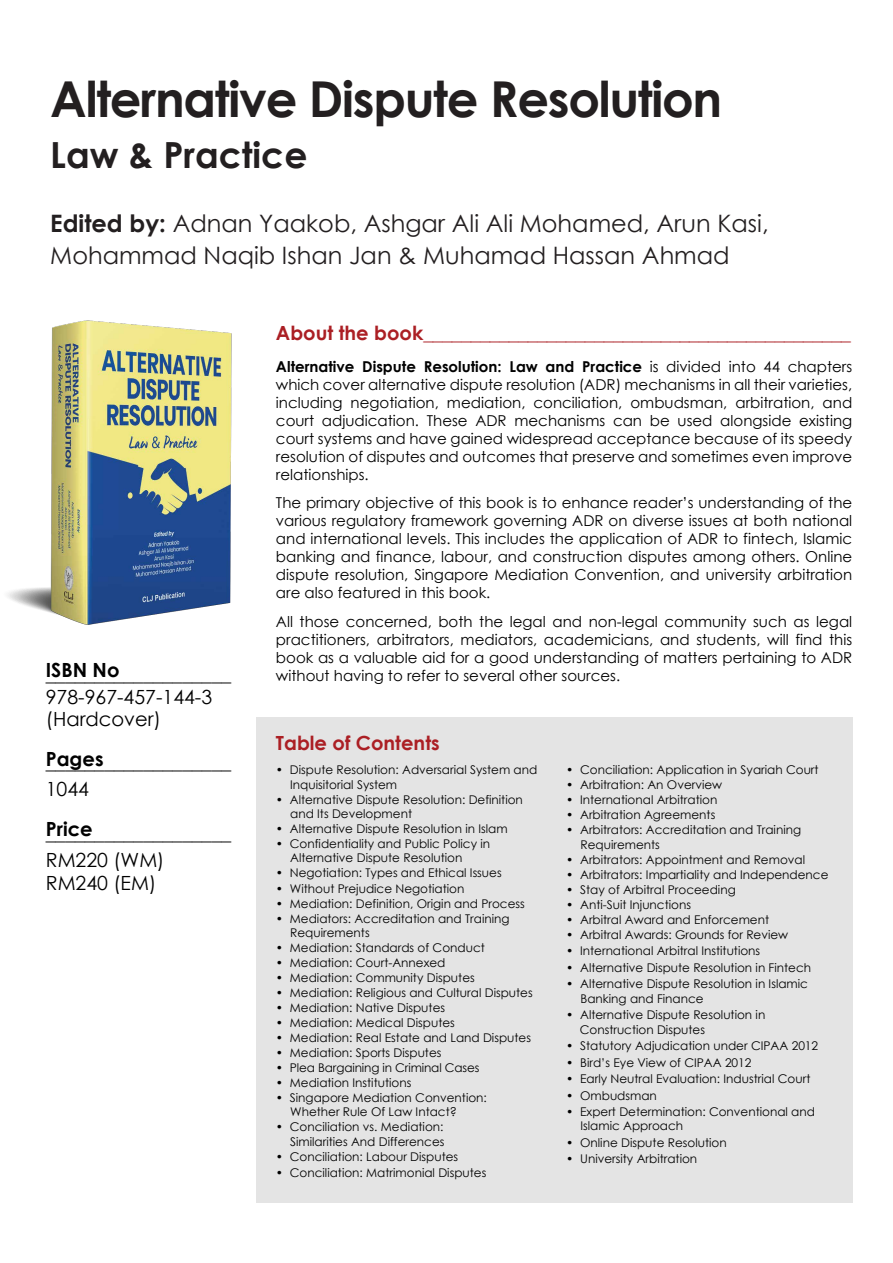
<style>
.page{position:relative;width:893px;height:1263px;background:#fff}
.page>*{position:absolute;margin:0;border:0;box-sizing:border-box;transform-origin:0 0}
.t1{font:700 49.5px "Century Gothic";letter-spacing:-.025em;color:#231f20}
.t2{font:700 36px "Century Gothic";color:#231f20}
.t3{font:24px/31.5px "Century Gothic";color:#231f20}
.t4{font:700 19.5px "Century Gothic";color:#010101}
.t5{font:700 19.5px "Century Gothic";color:#ab1f24}
.t6{font:19.5px/21.6px "Century Gothic";color:#010101}
.t7{font:15px/18px "Century Gothic";color:#010101;text-align:justify}
.t8{font:12px/14.4px "Century Gothic";color:#010101}
.s1{font-weight:700}
</style>
<div class="page">
<div style="left:256px;top:718px;width:597px;height:485px;background:#e4e4e4"></div>
<img style="left:7px;top:320px;width:225px;height:305px">
<h1 class="t1" style="left:50px;top:61px;width:673px">Alternative Dispute Resolution</h1>
<h2 class="t2" style="left:50px;top:127px;width:259px">Law &amp; Practice</h2>
<h3 class="t3" style="left:50px;top:207px;width:720px"><span class="s1">Edited by:</span> Adnan Yaakob, Ashgar Ali Ali Mohamed, Arun Kasi,<br>Mohammad Naqib Ishan Jan &amp; Muhamad Hassan Ahmad</h3>
<h3 class="t4" style="left:46px;top:655px;width:75px">ISBN No</h3>
<h3 class="t4" style="left:46px;top:659px;width:187px">___________________</h3>
<h3 class="t6" style="left:46px;top:686px;width:168px">978-967-457-144-3 (Hardcover)</h3>
<h3 class="t4" style="left:46px;top:744px;width:59px">Pages</h3>
<h3 class="t4" style="left:46px;top:747px;width:187px">___________________</h3>
<h3 class="t6" style="left:46px;top:778px;width:45px">1044</h3>
<h3 class="t4" style="left:46px;top:814px;width:48px">Price</h3>
<h3 class="t4" style="left:46px;top:818px;width:187px">___________________</h3>
<h3 class="t6" style="left:46px;top:848px;width:120px;line-height:23.4px">RM220 (WM)<br>RM240 (EM)</h3>
<h3 class="t5" style="left:276px;top:318px;width:577px">About the book_____________________________________________</h3>
<p class="t7" style="left:276px;top:357px;width:578px"><span class="s1">Alternative Dispute Resolution: Law and Practice</span> is divided into 44 chapters which cover alternative dispute resolution (ADR) mechanisms in all their varieties, including negotiation, mediation, conciliation, ombudsman, arbitration, and court adjudication. These ADR mechanisms can be used alongside existing court systems and have gained widespread acceptance because of its speedy resolution of disputes and outcomes that preserve and sometimes even improve relationships.</p>
<p class="t7" style="left:276px;top:493px;width:578px">The primary objective of this book is to enhance reader’s understanding of the various regulatory framework governing ADR on diverse issues at both national and international levels. This includes the application of ADR to fintech, Islamic banking and finance, labour, and construction disputes among others. Online dispute resolution, Singapore Mediation Convention, and university arbitration are also featured in this book.</p>
<p class="t7" style="left:276px;top:612px;width:578px">All those concerned, both the legal and non-legal community such as legal practitioners, arbitrators, mediators, academicians, and students, will find this book as a valuable aid for a good understanding of matters pertaining to ADR without having to refer to several other sources.</p>
<h3 class="t5" style="left:276px;top:728px;width:165px">Table of Contents</h3>
<p class="t8" style="left:290px;top:762px;width:249px;text-indent:-14px">• Dispute Resolution: Adversarial System and<br>Inquisitorial System</p>
<p class="t8" style="left:290px;top:792px;width:234px;text-indent:-14px">• Alternative Dispute Resolution: Definition and Its Development</p>
<p class="t8" style="left:276px;top:821px;width:233px">• Alternative Dispute Resolution in Islam</p>
<p class="t8" style="left:290px;top:836px;width:201px;text-indent:-14px">• Confidentiality and Public Policy in<br>Alternative Dispute Resolution</p>
<p class="t8" style="left:276px;top:866px;width:227px">• Negotiation: Types and Ethical Issues</p>
<p class="t8" style="left:276px;top:881px;width:190px">• Without Prejudice Negotiation</p>
<p class="t8" style="left:276px;top:896px;width:250px">• Mediation: Definition, Origin and Process</p>
<p class="t8" style="left:290px;top:911px;width:221px;text-indent:-14px">• Mediators: Accreditation and Training<br>Requirements</p>
<p class="t8" style="left:276px;top:940px;width:210px">• Mediation: Standards of Conduct</p>
<p class="t8" style="left:276px;top:955px;width:171px">• Mediation: Court-Annexed</p>
<p class="t8" style="left:276px;top:970px;width:200px">• Mediation: Community Disputes</p>
<p class="t8" style="left:276px;top:985px;width:258px">• Mediation: Religious and Cultural Disputes</p>
<p class="t8" style="left:276px;top:1000px;width:171px">• Mediation: Native Disputes</p>
<p class="t8" style="left:276px;top:1015px;width:180px">• Mediation: Medical Disputes</p>
<p class="t8" style="left:276px;top:1030px;width:257px">• Mediation: Real Estate and Land Disputes</p>
<p class="t8" style="left:276px;top:1045px;width:167px">• Mediation: Sports Disputes</p>
<p class="t8" style="left:276px;top:1060px;width:205px">• Plea Bargaining in Criminal Cases</p>
<p class="t8" style="left:276px;top:1075px;width:137px">• Mediation Institutions</p>
<p class="t8" style="left:290px;top:1090px;width:198px;text-indent:-14px">• Singapore Mediation Convention:<br>Whether Rule Of Law Intact?</p>
<p class="t8" style="left:276px;top:1119px;width:170px;text-align:right">• Conciliation vs. Mediation:<br>Similarities And Differences</p>
<p class="t8" style="left:276px;top:1149px;width:184px">• Conciliation: Labour Disputes</p>
<p class="t8" style="left:276px;top:1165px;width:212px">• Conciliation: Matrimonial Disputes</p>
<p class="t8" style="left:566px;top:762px;width:254px">• Conciliation: Application in Syariah Court</p>
<p class="t8" style="left:566px;top:777px;width:157px">• Arbitration: An Overview</p>
<p class="t8" style="left:566px;top:792px;width:153px">• International Arbitration</p>
<p class="t8" style="left:566px;top:807px;width:151px">• Arbitration Agreements</p>
<p class="t8" style="left:580px;top:822px;width:222px;text-indent:-14px">• Arbitrators: Accreditation and Training<br>Requirements</p>
<p class="t8" style="left:566px;top:852px;width:240px">• Arbitrators: Appointment and Removal</p>
<p class="t8" style="left:566px;top:867px;width:264px">• Arbitrators: Impartiality and Independence</p>
<p class="t8" style="left:566px;top:882px;width:171px">• Stay of Arbitral Proceeding</p>
<p class="t8" style="left:566px;top:897px;width:126px">• Anti-Suit Injunctions</p>
<p class="t8" style="left:566px;top:912px;width:204px">• Arbitral Award and Enforcement</p>
<p class="t8" style="left:566px;top:927px;width:224px">• Arbitral Awards: Grounds for Review</p>
<p class="t8" style="left:566px;top:943px;width:196px">• International Arbitral Institutions</p>
<p class="t8" style="left:566px;top:960px;width:246px">• Alternative Dispute Resolution in Fintech</p>
<p class="t8" style="left:580px;top:976px;width:229px;text-indent:-14px">• Alternative Dispute Resolution in Islamic<br>Banking and Finance</p>
<p class="t8" style="left:580px;top:1007px;width:187px;text-indent:-14px">• Alternative Dispute Resolution in<br>Construction Disputes</p>
<p class="t8" style="left:566px;top:1038px;width:254px">• Statutory Adjudication under CIPAA 2012</p>
<p class="t8" style="left:566px;top:1055px;width:187px">• Bird’s Eye View of CIPAA 2012</p>
<p class="t8" style="left:566px;top:1071px;width:246px">• Early Neutral Evaluation: Industrial Court</p>
<p class="t8" style="left:566px;top:1088px;width:92px">• Ombudsman</p>
<p class="t8" style="left:580px;top:1104px;width:236px;text-indent:-14px">• Expert Determination: Conventional and<br>Islamic Approach</p>
<p class="t8" style="left:566px;top:1135px;width:162px">• Online Dispute Resolution</p>
<p class="t8" style="left:566px;top:1152px;width:133px">• University Arbitration</p>
</div>
